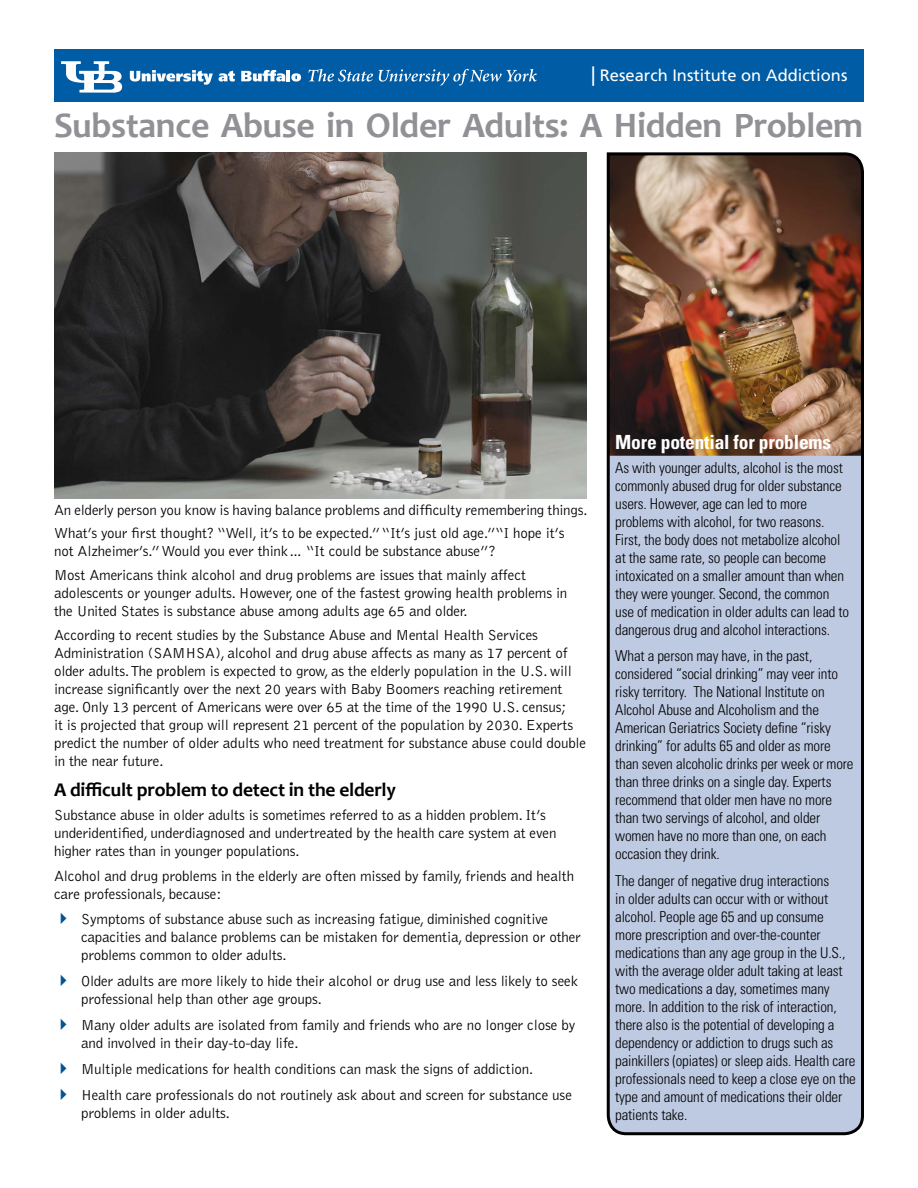
<style>
.page{position:relative;width:918px;height:1188px;background:#fff}
.page>*{position:absolute;margin:0;border:0;box-sizing:border-box;transform-origin:0 0}
.t1{font:700 36px "Candara";letter-spacing:-.01em;color:#919195}
.t2{font:700 19.5px "Candara";letter-spacing:-.01em;color:#000}
.t3{font:700 condensed 19.5px "Univers LT Std";letter-spacing:-.01em;color:#fff}
.t4{font:16.5px "Frutiger LT Std";color:#fff}
.t5{font:300 15px/18px "Bell Gothic Std";letter-spacing:-.01em;color:#000}
.t6{font:300 condensed 15px/18px "Univers LT Std";letter-spacing:-.01em;color:#000}
.s1{font-size:19.5px}
</style>
<div class="page">
<svg style="left:606px;top:152px;width:258px;height:984px;background:#a6a3ac"></svg>
<div style="left:54px;top:49px;width:809px;height:53px;background:#005ca5"></div>
<svg style="left:61px;top:61px;width:61px;height:32px"></svg>
<svg style="left:130px;top:70px;width:83px;height:15px"></svg>
<svg style="left:219px;top:71px;width:16px;height:11px"></svg>
<svg style="left:241px;top:70px;width:60px;height:12px"></svg>
<svg style="left:308px;top:69px;width:65px;height:13px"></svg>
<svg style="left:379px;top:69px;width:158px;height:17px"></svg>
<img style="left:54px;top:152px;width:532px;height:347px">
<p class="t4" style="left:591px;top:65px;width:258px"><span class="s1">|</span> Research Institute on Addictions</p>
<h1 class="t1" style="left:54px;top:103px;width:811px">Substance Abuse in Older Adults: A Hidden Problem</h1>
<p class="t5" style="left:54px;top:499px;width:535px;line-height:23.4px">An elderly person you know is having balance problems and difficulty remembering things.<br>What’s your first thought? “Well, it’s to be expected.” “It’s just old age.”“I hope it’s</p>
<p class="t5" style="left:54px;top:540px;width:474px;line-height:23.4px">not Alzheimer’s.” Would you ever think… “It could be substance abuse”?<br>Most Americans think alcohol and drug problems are issues that mainly affect</p>
<p class="t5" style="left:54px;top:584px;width:515px">adolescents or younger adults. However, one of the fastest growing health problems in the United States is substance abuse among adults age 65 and older.</p>
<p class="t5" style="left:54px;top:627px;width:534px">According to recent studies by the Substance Abuse and Mental Health Services Administration (SAMHSA), alcohol and drug abuse affects as many as 17 percent of older adults. The problem is expected to grow, as the elderly population in the U.S. will increase significantly over the next 20 years with Baby Boomers reaching retirement age. Only 13 percent of Americans were over 65 at the time of the 1990 U.S. census;<br>it is projected that group will represent 21 percent of the population by 2030. Experts predict the number of older adults who need treatment for substance abuse could double in the near future.</p>
<h2 class="t2" style="left:54px;top:777px;width:344px">A difficult problem to detect in the elderly</h2>
<p class="t5" style="left:54px;top:807px;width:504px">Substance abuse in older adults is sometimes referred to as a hidden problem. It’s underidentified, underdiagnosed and undertreated by the health care system at even higher rates than in younger populations.</p>
<p class="t5" style="left:54px;top:867px;width:522px">Alcohol and drug problems in the elderly are often missed by family, friends and health care professionals, because:</p>
<p class="t5" style="left:81px;top:910px;width:502px">Symptoms of substance abuse such as increasing fatigue, diminished cognitive capacities and balance problems can be mistaken for dementia, depression or other problems common to older adults.</p>
<p class="t5" style="left:81px;top:972px;width:499px">Older adults are more likely to hide their alcohol or drug use and less likely to seek professional help than other age groups.</p>
<p class="t5" style="left:81px;top:1016px;width:496px">Many older adults are isolated from family and friends who are no longer close by and involved in their day-to-day life.</p>
<p class="t5" style="left:81px;top:1056px;width:493px;line-height:26.1px">Multiple medications for health conditions can mask the signs of addiction.<br>Health care professionals do not routinely ask about and screen for substance use</p>
<p class="t5" style="left:81px;top:1105px;width:151px">problems in older adults.</p>
<h2 class="t3" style="left:615px;top:430px;width:217px">More potential for problems</h2>
<p class="t6" style="left:615px;top:459px;width:236px">As with younger adults, alcohol is the most commonly abused drug for older substance users. However, age can led to more problems with alcohol, for two reasons.<br>First, the body does not metabolize alcohol at the same rate, so people can become intoxicated on a smaller amount than when they were younger. Second, the common use of medication in older adults can lead to dangerous drug and alcohol interactions.</p>
<p class="t6" style="left:615px;top:647px;width:240px">What a person may have, in the past, considered “social drinking” may veer into risky territory. The National Institute on Alcohol Abuse and Alcoholism and the American Geriatrics Society define “risky drinking” for adults 65 and older as more than seven alcoholic drinks per week or more than three drinks on a single day. Experts recommend that older men have no more than two servings of alcohol, and older women have no more than one, on each occasion they drink.</p>
<p class="t6" style="left:615px;top:871px;width:242px">The danger of negative drug interactions<br>in older adults can occur with or without alcohol. People age 65 and up consume<br>more prescription and over-the-counter medications than any age group in the U.S., with the average older adult taking at least two medications a day, sometimes many more. In addition to the risk of interaction, there also is the potential of developing a dependency or addiction to drugs such as painkillers (opiates) or sleep aids. Health care professionals need to keep a close eye on the type and amount of medications their older patients take.</p>
</div>
